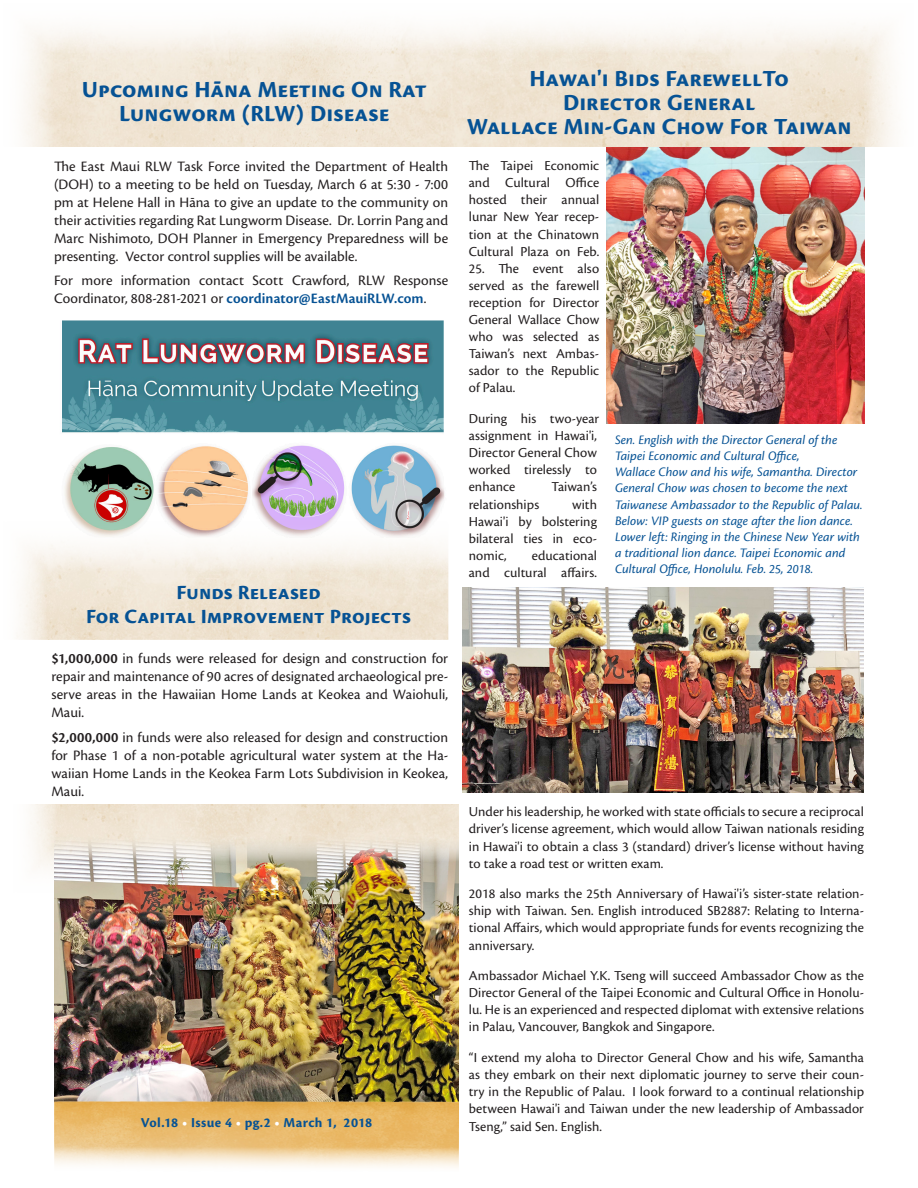
<style>
.page{position:relative;width:918px;height:1188px;background:#fff}
.page>*{position:absolute;margin:0;border:0;box-sizing:border-box;transform-origin:0 0}
.Senate_Headline{font:24px/24px "Cronos Pro Bold Capt";letter-spacing:.005em;color:#065294;text-align:center}
.Senate_Headline-2{font:21px/24px "Cronos Pro Bold Capt";color:#065294;text-align:center}
.Cronos_Paragraph{font:15px/18px "Cronos Pro";letter-spacing:.005em;color:#231f20;text-align:justify}
.t1{font:14.25px/17.1px "Cronos Pro";letter-spacing:.005em;color:#231f20;text-align:justify}
.Emphasis{font:700 14.25px "Cronos Pro";letter-spacing:.02em;color:#065294}
.t2{font:italic 13.5px/16.2px "Cronos Pro";color:#065294}
.s1{font-weight:600;color:#065294}
.s2{font-weight:600}
.s3{color:#fff}
</style>
<div class="page">
<img style="left:30px;top:804px;width:428px;height:65px">
<img style="left:462px;top:587px;width:402px;height:205px">
<img style="left:606px;top:147px;width:258px;height:277px">
<img style="left:62px;top:320px;width:383px;height:198px">
<img style="left:54px;top:835px;width:405px;height:332px">
<img style="left:23px;top:26px;width:871px;height:121px">
<img style="left:17px;top:518px;width:431px;height:121px">
<p class="Senate_Headline" style="left:82px;top:78px;width:347px">Upcoming Hāna Meeting On Rat<br>Lungworm (RLW) Disease</p>
<p class="Senate_Headline" style="left:467px;top:67px;width:386px">Hawai'i Bids FarewellTo<br>Director General<br>Wallace Min-Gan Chow For Taiwan</p>
<p class="Cronos_Paragraph" style="left:54px;top:157px;width:396px">The East Maui RLW Task Force invited the Department of Health (DOH) to a meeting to be held on Tuesday, March 6 at 5:30 - 7:00 pm at Helene Hall in Hāna to give an update to the community on their activities regarding Rat Lungworm Disease. Dr. Lorrin Pang and Marc Nishimoto, DOH Planner in Emergency Preparedness will be presenting. Vector control supplies will be available.</p>
<p class="Cronos_Paragraph" style="left:54px;top:272px;width:396px">For more information contact Scott Crawford, RLW Response<br>Coordinator, 808-281-2021 or <span class="s1">coordinator@EastMauiRLW.com</span>.</p>
<p class="Senate_Headline-2" style="left:86px;top:581px;width:327px">Funds Released<br>For Capital Improvement Projects</p>
<p class="Cronos_Paragraph" style="left:51px;top:649px;width:398px"><span class="s2">$1,000,000</span> in funds were released for design and construction for repair and maintenance of 90 acres of designated archaeological pre&shy;serve areas in the Hawaiian Home Lands at Keokea and Waiohuli, Maui.</p>
<p class="Cronos_Paragraph" style="left:51px;top:728px;width:398px"><span class="s2">$2,000,000</span> in funds were also released for design and construction for Phase 1 of a non-potable agricultural water system at the Ha&shy;waiian Home Lands in the Keokea Farm Lots Subdivision in Keokea, Maui.</p>
<p class="Emphasis" style="left:141px;top:1115px;width:233px">Vol.18 <span class="s3">•</span> Issue 4 <span class="s3">•</span> pg.2 <span class="s3">•</span> March 1, 2018</p>
<p class="t1" style="left:469px;top:157px;width:132px">The Taipei Economic and Cultural Office hosted their annual lunar New Year recep&shy;tion at the Chinatown Cultural Plaza on Feb.</p>
<p class="t1" style="left:469px;top:260px;width:132px">25. The event also served as the farewell reception for Director General Wallace Chow who was selected as Taiwan’s next Ambas&shy;sador to the Republic of Palau.</p>
<p class="t1" style="left:469px;top:410px;width:132px;text-align:left">During his two-year assignment in Hawai'i,<br>Director General Chow worked tirelessly to enhance</p>
<p class="t1" style="left:552px;top:478px;width:47px">Taiwan’s</p>
<p class="t1" style="left:469px;top:496px;width:72px">relationships</p>
<p class="t1" style="left:469px;top:496px;width:130px;text-indent:103px">with Hawai'i by bolstering bilateral ties in eco&shy;nomic,</p>
<p class="t1" style="left:469px;top:547px;width:130px;text-align:right">educational<br>and cultural affairs.</p>
<p class="t2" style="left:615px;top:432px;width:249px">Sen. English with the Director General of the Taipei Economic and Cultural Office,<br>Wallace Chow and his wife, Samantha. Director General Chow was chosen to become the next Taiwanese Ambassador to the Republic of Palau.</p>
<p class="t2" style="left:615px;top:513px;width:239px">Below: VIP guests on stage after the lion dance.</p>
<p class="t2" style="left:615px;top:529px;width:246px">Lower left: Ringing in the Chinese New Year with a traditional lion dance. Taipei Economic and<br>Cultural Office, Honolulu. Feb. 25, 2018.</p>
<p class="t1" style="left:469px;top:803px;width:397px">Under his leadership, he worked with state officials to secure a reciprocal driver’s license agreement, which would allow Taiwan nationals residing in Hawai'i to obtain a class 3 (standard) driver’s license without having to take a road test or written exam.</p>
<p class="t1" style="left:469px;top:885px;width:397px">2018 also marks the 25th Anniversary of Hawai'i’s sister-state relation&shy;ship with Taiwan. Sen. English introduced SB2887: Relating to Interna&shy;tional Affairs, which would appropriate funds for events recognizing the anniversary.</p>
<p class="t1" style="left:469px;top:967px;width:397px">Ambassador Michael Y.K. Tseng will succeed Ambassador Chow as the Director General of the Taipei Economic and Cultural Office in Honolu&shy;lu. He is an experienced and respected diplomat with extensive relations in Palau, Vancouver, Bangkok and Singapore.</p>
<p class="t1" style="left:469px;top:1049px;width:397px">“I extend my aloha to Director General Chow and his wife, Samantha as they embark on their next diplomatic journey to serve their coun&shy;try in the Republic of Palau. I look forward to a continual relationship between Hawai'i and Taiwan under the new leadership of Ambassador Tseng,” said Sen. English.</p>
</div>
